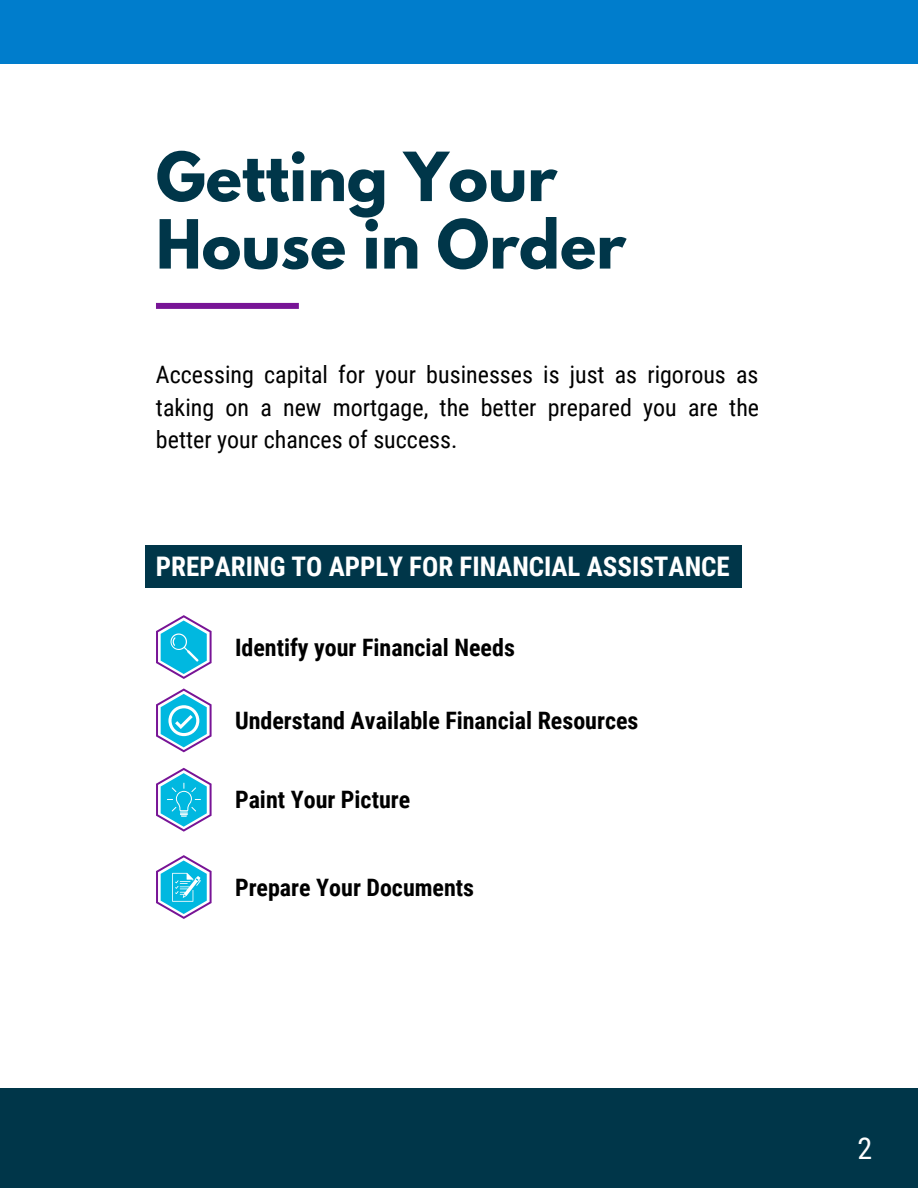
<style>
.page{position:relative;width:918px;height:1188px;background:#fff}
.page>*{position:absolute;margin:0;border:0;box-sizing:border-box;transform-origin:0 0}
.t1{font:700 60px/67.5px "League Spartan";color:#003649}
.t2{font:30px "Roboto Condensed";color:#fff}
.t3{font:700 27px "Roboto Condensed";color:#fff}
.t4{font:24px/32.7px "Roboto Condensed";color:#000;text-align:justify}
.t5{font:700 24px "Roboto Condensed";color:#000}
</style>
<div class="page">
<div style="left:156px;top:303px;width:143px;height:6px;background:#781496"></div>
<div style="left:0;top:0;width:918px;height:63px;background:#007dcc"></div>
<div style="left:0;top:1088px;width:918px;height:100px;background:#003649"></div>
<svg style="left:156px;top:615px;width:56px;height:64px"></svg>
<svg style="left:156px;top:768px;width:56px;height:64px"></svg>
<svg style="left:156px;top:855px;width:56px;height:64px"></svg>
<svg style="left:156px;top:688px;width:56px;height:64px"></svg>
<div style="left:145px;top:546px;width:596px;height:42px;background:#003649"></div>
<h1 class="t1" style="left:156px;top:151px;width:472px">Getting Your<br>House in Order</h1>
<p class="t4" style="left:156px;top:359px;width:605px">Accessing capital for your businesses is just as rigorous as taking on a new mortgage, the better prepared you are the better your chances of success.</p>
<p class="t3" style="left:156px;top:551px;width:575px">PREPARING TO APPLY FOR FINANCIAL ASSISTANCE</p>
<p class="t5" style="left:235px;top:633px;width:281px">Identify your Financial Needs</p>
<p class="t5" style="left:235px;top:707px;width:405px">Understand Available Financial Resources</p>
<p class="t5" style="left:235px;top:786px;width:177px">Paint Your Picture</p>
<p class="t5" style="left:235px;top:873px;width:241px">Prepare Your Documents</p>
<p class="t2" style="left:857px;top:1131px;width:16px">2</p>
</div>
